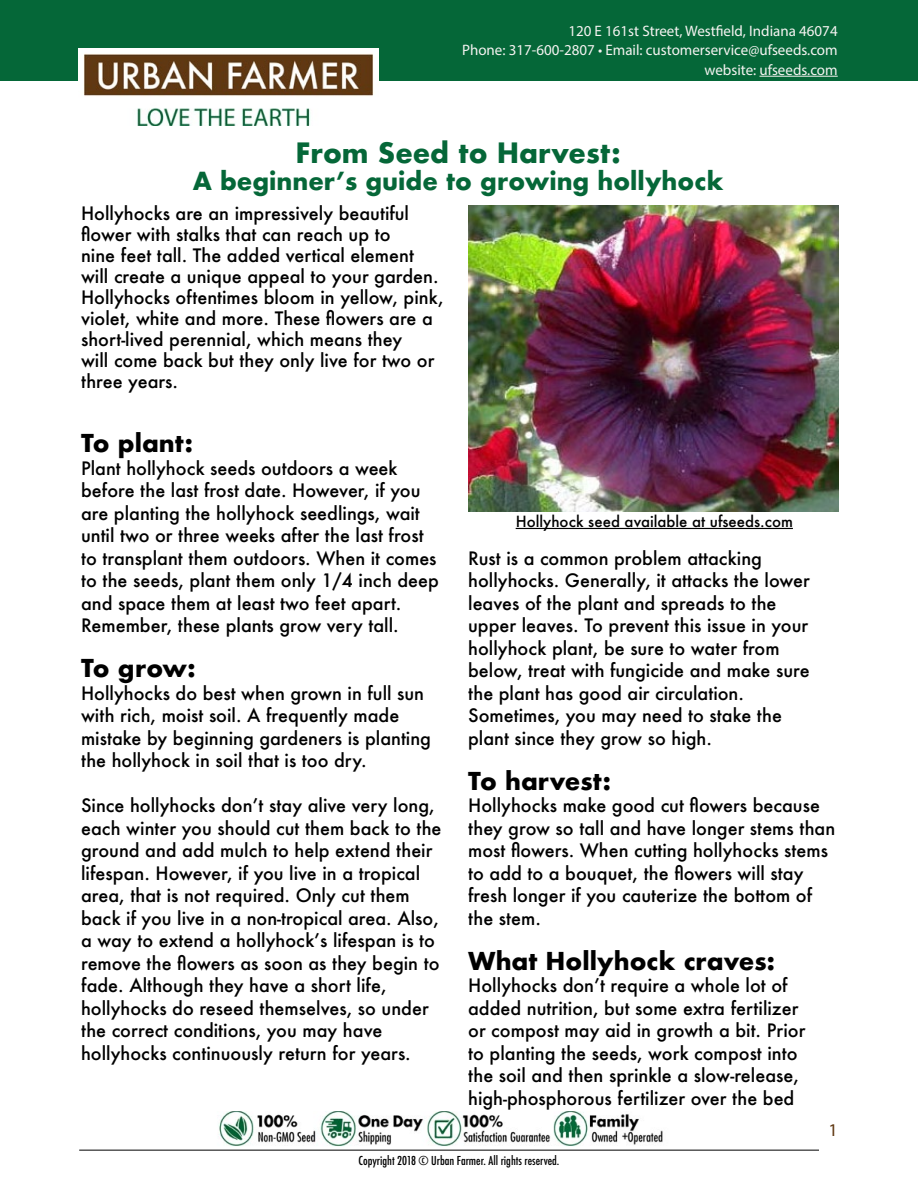
<style>
.page{position:relative;width:918px;height:1188px;background:#fff}
.page>*{position:absolute;margin:0;border:0;box-sizing:border-box;transform-origin:0 0}
.t1{font:700 27.3px "Futura";color:#056738}
.t2{font:700 24.3px "Futura";color:#056738}
.t3{font:700 24px "Futura";color:#000}
.t4{font:500 18px/22.5px "Futura";color:#000}
.t5{font:18px "Myriad Pro";color:#603812}
.t6{font:15.15px/19.5px "Myriad Pro";color:#f5f3f1;text-align:right}
.t7{font:500 15px "Futura";color:#000}
.t8{font:500 condensed 12px "Futura";color:#000}
</style>
<div class="page">
<hr style="left:79px;top:1150px;width:740px;height:1px;background:#000">
<img style="left:468px;top:205px;width:371px;height:307px">
<div style="left:0;top:0;width:918px;height:81px;background:#056738"></div>
<hr style="left:760px;top:76px;width:78px;height:1px;background:#f5f3f1">
<img style="left:218px;top:1111px;width:445px;height:36px">
<hr style="left:516px;top:528px;width:277px;height:1px;background:#000">
<img style="left:79px;top:48px;width:300px;height:77px">
<p class="t6" style="left:462px;top:21px;width:377px">120 E 161st Street, Westfield, Indiana 46074<br>Phone: 317-600-2807 • Email: customerservice@ufseeds.com website: ufseeds.com</p>
<h1 class="t1" style="left:296px;top:133px;width:327px">From Seed to Harvest:</h1>
<h2 class="t2" style="left:193px;top:164px;width:532px">A beginner’s guide to growing hollyhock</h2>
<p class="t4" style="left:81px;top:202px;width:364px;line-height:21px">Hollyhocks are an impressively beautiful flower with stalks that can reach up to<br>nine feet tall. The added vertical element will create a unique appeal to your garden.<br>Hollyhocks oftentimes bloom in yellow, pink, violet, white and more. These flowers are a short-lived perennial, which means they<br>will come back but they only live for two or three years.</p>
<h3 class="t3" style="left:81px;top:426px;width:114px">To plant:</h3>
<p class="t4" style="left:81px;top:457px;width:359px">Plant hollyhock seeds outdoors a week before the last frost date. However, if you are planting the hollyhock seedlings, wait until two or three weeks after the last frost to transplant them outdoors. When it comes to the seeds, plant them only 1/4 inch deep and space them at least two feet apart.<br>Remember, these plants grow very tall.</p>
<h3 class="t3" style="left:81px;top:651px;width:116px">To grow:</h3>
<p class="t4" style="left:81px;top:682px;width:352px">Hollyhocks do best when grown in full sun with rich, moist soil. A frequently made mistake by beginning gardeners is planting the hollyhock in soil that is too dry.</p>
<p class="t4" style="left:81px;top:794px;width:362px">Since hollyhocks don’t stay alive very long, each winter you should cut them back to the ground and add mulch to help extend their lifespan. However, if you live in a tropical area, that is not required. Only cut them back if you live in a non-tropical area. Also, a way to extend a hollyhock’s lifespan is to remove the flowers as soon as they begin to fade. Although they have a short life, hollyhocks do reseed themselves, so under the correct conditions, you may have hollyhocks continuously return for years.</p>
<p class="t7" style="left:516px;top:511px;width:279px">Hollyhock seed available at ufseeds.com</p>
<p class="t4" style="left:468px;top:546px;width:343px">Rust is a common problem attacking hollyhocks. Generally, it attacks the lower leaves of the plant and spreads to the upper leaves. To prevent this issue in your hollyhock plant, be sure to water from below, treat with fungicide and make sure the plant has good air circulation.<br>Sometimes, you may need to stake the plant since they grow so high.</p>
<h3 class="t3" style="left:468px;top:763px;width:144px">To harvest:</h3>
<p class="t4" style="left:468px;top:794px;width:369px">Hollyhocks make good cut flowers because they grow so tall and have longer stems than most flowers. When cutting hollyhocks stems to add to a bouquet, the flowers will stay fresh longer if you cauterize the bottom of the stem.</p>
<h3 class="t3" style="left:468px;top:943px;width:308px">What Hollyhock craves:</h3>
<p class="t4" style="left:468px;top:974px;width:339px">Hollyhocks don’t require a whole lot of added nutrition, but some extra fertilizer or compost may aid in growth a bit. Prior to planting the seeds, work compost into the soil and then sprinkle a slow-release, high-phosphorous fertilizer over the bed</p>
<p class="t5" style="left:828px;top:1119px;width:11px">1</p>
<p class="t8" style="left:359px;top:1153px;width:202px">Copyright 2018 © Urban Farmer. All rights reserved.</p>
</div>
